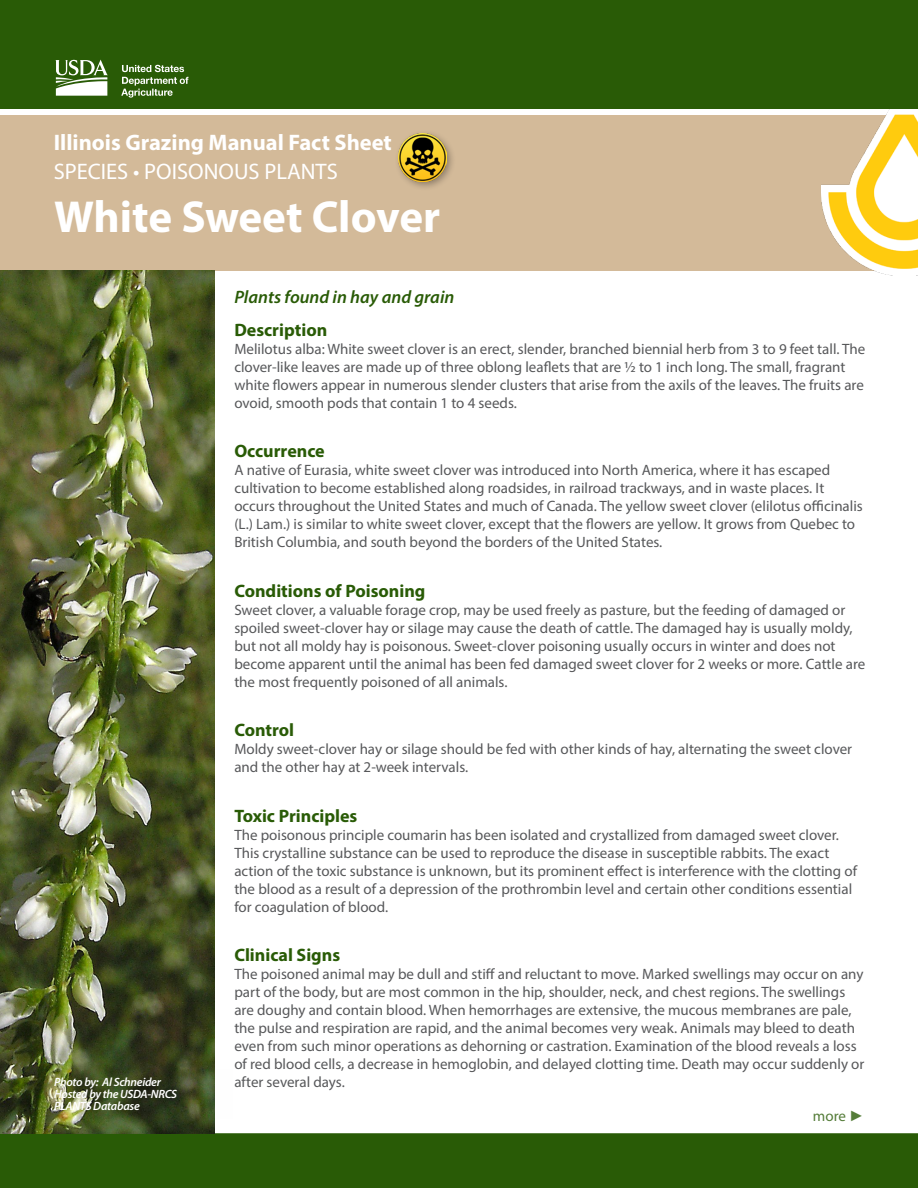
<style>
.page{position:relative;width:918px;height:1188px;background:#fff}
.page>*{position:absolute;margin:0;border:0;box-sizing:border-box;transform-origin:0 0}
.Fact_Sheet_Title{font:700 45px "Myriad Pro";letter-spacing:-.005em;color:#fff}
.t1{font:700 22.5px "Myriad Pro";color:#fff}
.t2{font:22.5px "Myriad Pro";color:#fff}
.Body_Subhead{font:700 18px "Myriad Pro";color:#295b06}
.Body_Subhead-2{font:italic 600 18px "Myriad Pro";color:#295b06}
.Body_Text{font:15px/18px "Myriad Pro";color:#57585a}
.t3{font:15px "Myriad Pro";color:#547c38}
.PhotoBy{font:italic 600 12px "Myriad Pro";letter-spacing:-.025em;color:#fff}
.s1{font-family:"Arial"}
</style>
<div class="page">
<div style="left:0;top:1133px;width:918px;height:55px;background:#295b06"></div>
<div style="left:0;top:116px;width:918px;height:155px;background:#d3ba99"></div>
<img style="left:821px;top:108px;width:97px;height:168px">
<div style="left:395px;top:129px;width:62px;height:62px;background:#231f20;opacity:.4"></div>
<img style="left:399px;top:133px;width:48px;height:48px">
<div style="left:0;top:0;width:918px;height:108px;background:#295b06"></div>
<svg style="left:55px;top:60px;width:53px;height:36px"></svg>
<svg style="left:121px;top:65px;width:68px;height:33px"></svg>
<img style="left:0;top:271px;width:215px;height:862px">
<h2 class="t1" style="left:54px;top:128px;width:340px">Illinois Grazing Manual Fact Sheet</h2>
<h2 class="t2" style="left:54px;top:158px;width:286px">SPECIES • POISONOUS PLANTS</h2>
<p class="Fact_Sheet_Title" style="left:54px;top:188px;width:388px">White Sweet Clover</p>
<p class="Body_Subhead-2" style="left:234px;top:285px;width:222px">Plants found in hay and grain</p>
<p class="Body_Subhead" style="left:234px;top:318px;width:94px">Description</p>
<p class="Body_Text" style="left:234px;top:339px;width:632px">Melilotus alba: White sweet clover is an erect, slender, branched biennial herb from 3 to 9 feet tall. The clover-like leaves are made up of three oblong leaflets that are ½ to 1 inch long. The small, fragrant white flowers appear in numerous slender clusters that arise from the axils of the leaves. The fruits are ovoid, smooth pods that contain 1 to 4 seeds.</p>
<p class="Body_Subhead" style="left:234px;top:439px;width:92px">Occurrence</p>
<p class="Body_Text" style="left:234px;top:461px;width:630px">A native of Eurasia, white sweet clover was introduced into North America, where it has escaped cultivation to become established along roadsides, in railroad trackways, and in waste places. It occurs throughout the United States and much of Canada. The yellow sweet clover (elilotus officinalis (L.) Lam.) is similar to white sweet clover, except that the flowers are yellow. It grows from Quebec to British Columbia, and south beyond the borders of the United States.</p>
<p class="Body_Subhead" style="left:234px;top:579px;width:193px">Conditions of Poisoning</p>
<p class="Body_Text" style="left:234px;top:600px;width:632px">Sweet clover, a valuable forage crop, may be used freely as pasture, but the feeding of damaged or spoiled sweet-clover hay or silage may cause the death of cattle. The damaged hay is usually moldy, but not all moldy hay is poisonous. Sweet-clover poisoning usually occurs in winter and does not become apparent until the animal has been fed damaged sweet clover for 2 weeks or more. Cattle are the most frequently poisoned of all animals.</p>
<p class="Body_Subhead" style="left:234px;top:718px;width:61px">Control</p>
<p class="Body_Text" style="left:234px;top:740px;width:619px">Moldy sweet-clover hay or silage should be fed with other kinds of hay, alternating the sweet clover and the other hay at 2-week intervals.</p>
<p class="Body_Subhead" style="left:234px;top:804px;width:125px">Toxic Principles</p>
<p class="Body_Text" style="left:234px;top:825px;width:624px">The poisonous principle coumarin has been isolated and crystallized from damaged sweet clover.<br>This crystalline substance can be used to reproduce the disease in susceptible rabbits. The exact action of the toxic substance is unknown, but its prominent effect is interference with the clotting of the blood as a result of a depression of the prothrombin level and certain other conditions essential for coagulation of blood.</p>
<p class="Body_Subhead" style="left:234px;top:943px;width:107px">Clinical Signs</p>
<p class="Body_Text" style="left:234px;top:965px;width:632px">The poisoned animal may be dull and stiff and reluctant to move. Marked swellings may occur on any part of the body, but are most common in the hip, shoulder, neck, and chest regions. The swellings are doughy and contain blood. When hemorrhages are extensive, the mucous membranes are pale, the pulse and respiration are rapid, and the animal becomes very weak. Animals may bleed to death even from such minor operations as dehorning or castration. Examination of the blood reveals a loss of red blood cells, a decrease in hemoglobin, and delayed clotting time. Death may occur suddenly or</p>
<p class="PhotoBy" style="left:54px;top:1074px;width:108px">Photo by: Al Schneider</p>
<p class="Body_Text" style="left:234px;top:1073px;width:112px">after several days.</p>
<p class="PhotoBy" style="left:54px;top:1086px;width:125px">Hosted by the USDA-NRCS</p>
<p class="PhotoBy" style="left:54px;top:1098px;width:87px">PLANTS Database</p>
<p class="t3" style="left:813px;top:1107px;width:53px">more <span class="s1">►</span></p>
</div>
